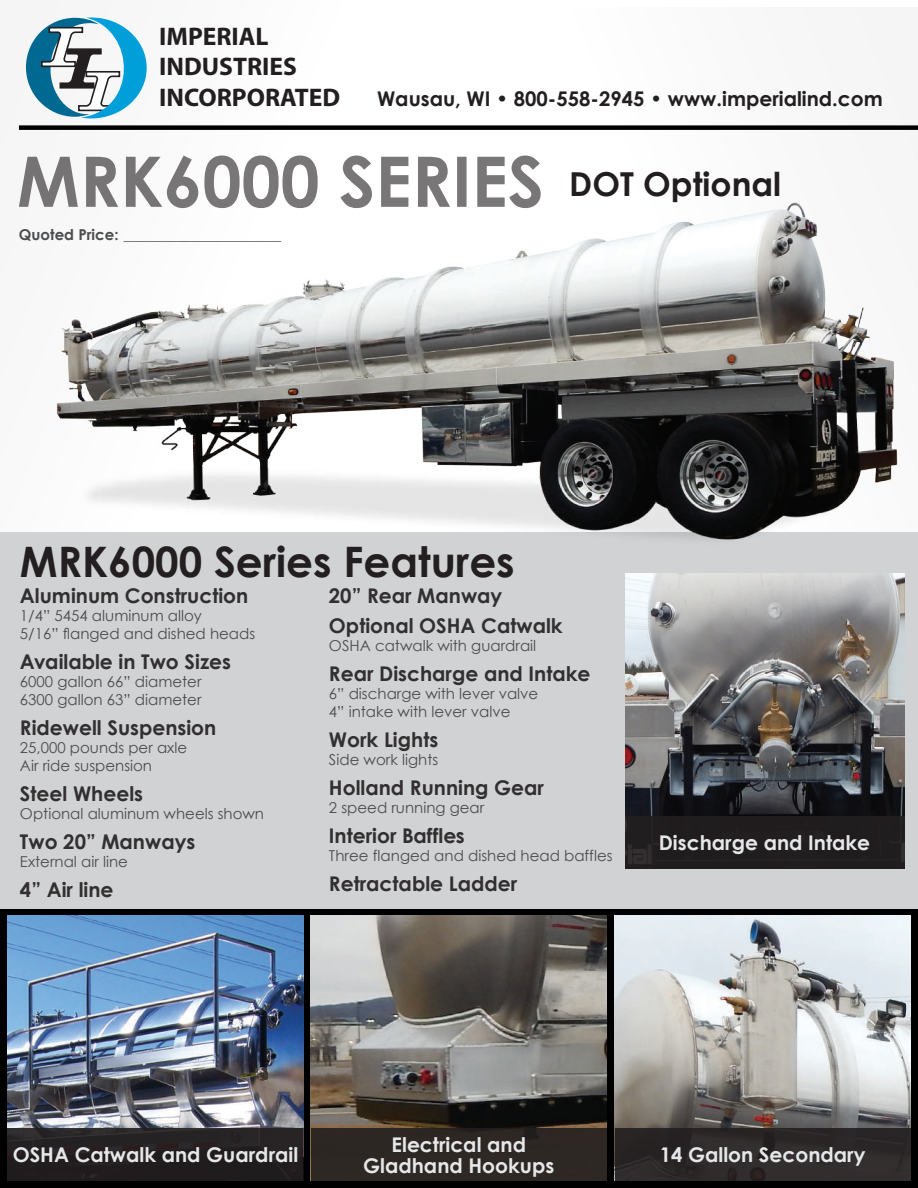
<style>
.page{position:relative;width:918px;height:1188px;background:#fff}
.page>*{position:absolute;margin:0;border:0;box-sizing:border-box;transform-origin:0 0}
.t1{font:700 42px "Century Gothic";color:#231f20}
.t2{font:700 33px "Century Gothic";color:#221e1f}
.t3{font:700 25.5px/30.6px "Myriad";color:#231f20}
.t4{font:700 20.25px/30px "Century Gothic";color:#312f30}
.t5{font:700 20.25px/21px "Century Gothic";color:#e6e7e9;text-align:center}
.t6{font:700 20.25px "Century Gothic";color:#231f20}
.t7{font:15px/18px "Century Gothic";color:#4b4c4d}
.t8{font:700 15px "Century Gothic";color:#4b4c4d}
</style>
<div class="page">
<div style="left:0;top:0;width:456px;height:553px;background:#fbfbfb"></div>
<div style="left:456px;top:8px;width:462px;height:552px;background:#fbfbfb"></div>
<div style="left:0;top:533px;width:918px;height:376px;background:#d1d2d4"></div>
<div style="left:0;top:909px;width:918px;height:279px;background:#000"></div>
<svg style="left:26px;top:17px;width:121px;height:101px"></svg>
<div style="left:19px;top:125px;width:899px;height:5px;background:#000"></div>
<img style="left:625px;top:573px;width:279px;height:243px">
<div style="left:625px;top:816px;width:279px;height:52px;background:#231f20"></div>
<img style="left:8px;top:915px;width:295px;height:214px">
<img style="left:615px;top:915px;width:295px;height:214px">
<img style="left:311px;top:915px;width:296px;height:214px">
<div style="left:311px;top:1129px;width:296px;height:52px;background:#2e2723"></div>
<div style="left:615px;top:1129px;width:296px;height:52px;background:#2e2a2a"></div>
<div style="left:8px;top:1129px;width:295px;height:52px;background:#231f20"></div>
<svg style="left:19px;top:156px;width:12px;height:51px"></svg>
<img style="left:31px;top:155px;width:887px;height:385px">
<h3 class="t3" style="left:159px;top:22px;width:182px">IMPERIAL<br>INDUSTRIES<br>INCORPORATED</h3>
<p class="t8" style="left:19px;top:223px;width:264px">Quoted Price: _____________________</p>
<h3 class="t6" style="left:377px;top:83px;width:507px">Wausau, WI • 800-558-2945 • www.imperialind.com</h3>
<h2 class="t2" style="left:569px;top:159px;width:213px">DOT Optional</h2>
<h1 class="t1" style="left:20px;top:530px;width:496px">MRK6000 Series Features</h1>
<h3 class="t4" style="left:20px;top:580px;width:230px">Aluminum Construction</h3>
<p class="t7" style="left:20px;top:607px;width:237px">1/4” 5454 aluminum alloy<br>5/16” flanged and dished heads</p>
<h3 class="t4" style="left:20px;top:646px;width:213px">Available in Two Sizes</h3>
<p class="t7" style="left:20px;top:673px;width:183px">6000 gallon 66” diameter<br>6300 gallon 63” diameter</p>
<h3 class="t4" style="left:20px;top:712px;width:198px">Ridewell Suspension</h3>
<p class="t7" style="left:20px;top:739px;width:169px">25,000 pounds per axle<br>Air ride suspension</p>
<h3 class="t4" style="left:20px;top:778px;width:125px">Steel Wheels</h3>
<p class="t7" style="left:20px;top:805px;width:246px">Optional aluminum wheels shown</p>
<h3 class="t4" style="left:20px;top:826px;width:177px">Two 20” Manways</h3>
<p class="t7" style="left:20px;top:853px;width:109px">External air line</p>
<h3 class="t4" style="left:20px;top:874px;width:95px">4” Air line</h3>
<h3 class="t4" style="left:329px;top:580px;width:235px">20” Rear Manway<br>Optional OSHA Catwalk</h3>
<p class="t7" style="left:329px;top:637px;width:209px">OSHA catwalk with guardrail</p>
<h3 class="t4" style="left:329px;top:658px;width:263px">Rear Discharge and Intake</h3>
<p class="t7" style="left:329px;top:685px;width:211px">6” discharge with lever valve<br>4” intake with lever valve</p>
<h3 class="t4" style="left:329px;top:724px;width:111px">Work Lights</h3>
<p class="t7" style="left:329px;top:751px;width:111px">Side work lights</p>
<h3 class="t4" style="left:329px;top:772px;width:217px">Holland Running Gear</h3>
<p class="t7" style="left:329px;top:799px;width:157px">2 speed running gear</p>
<h3 class="t4" style="left:329px;top:820px;width:137px">Interior Baffles</h3>
<p class="t7" style="left:329px;top:847px;width:285px">Three flanged and dished head baffles</p>
<h3 class="t4" style="left:329px;top:868px;width:190px">Retractable Ladder</h3>
<h3 class="t5" style="left:659px;top:831px;width:213px">Discharge and Intake</h3>
<h3 class="t5" style="left:363px;top:1133px;width:193px">Electrical and<br>Gladhand Hookups</h3>
<h3 class="t5" style="left:13px;top:1143px;width:287px">OSHA Catwalk and Guardrail</h3>
<h3 class="t5" style="left:660px;top:1143px;width:207px">14 Gallon Secondary</h3>
</div>
